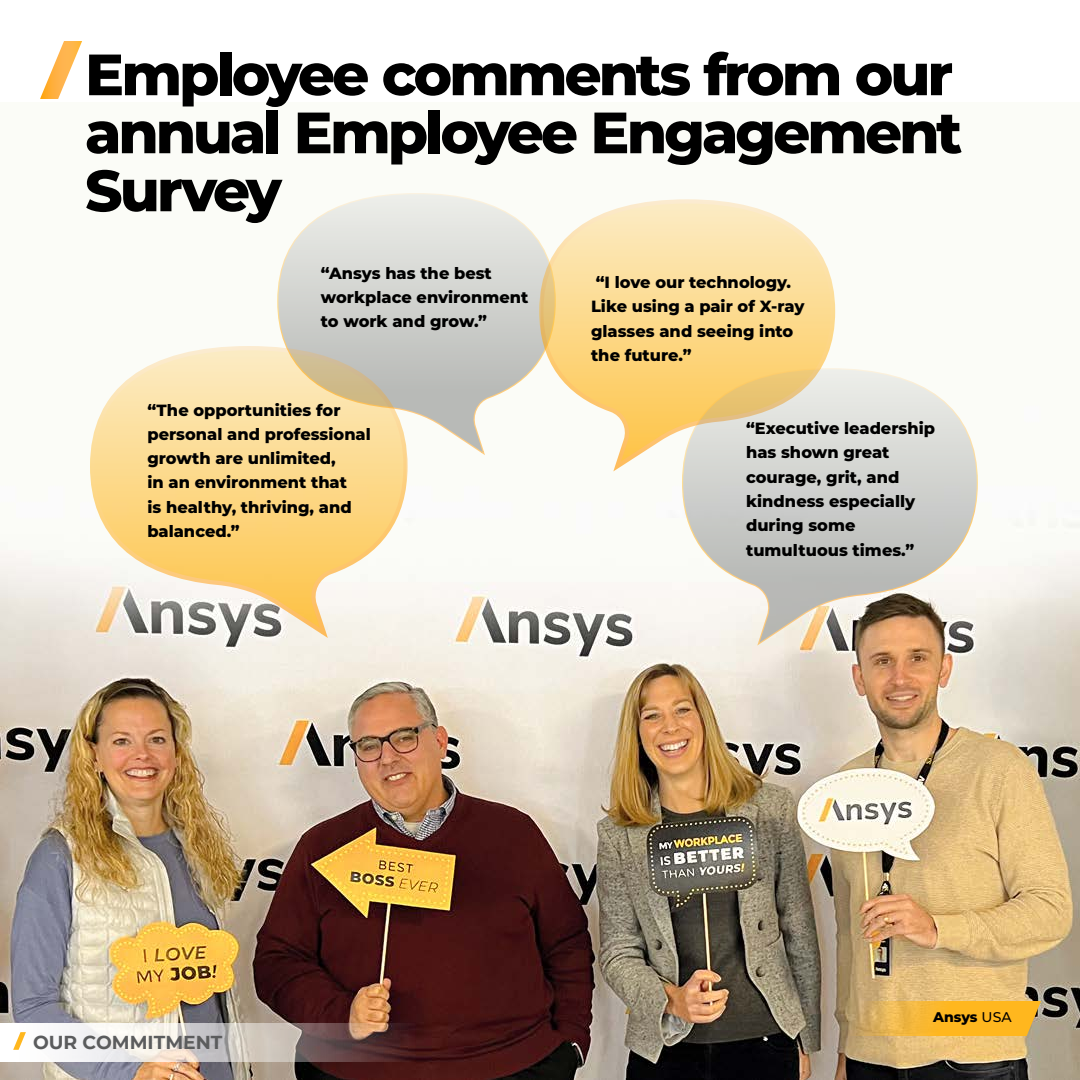
<style>
.page{position:relative;width:1080px;height:1080px;background:#fff}
.page>*{position:absolute;margin:0;border:0;box-sizing:border-box;transform-origin:0 0}
.t1{font:800 58.1px/58px "Montserrat";letter-spacing:-.055em;color:#000}
.t2{font:700 18.7px "Montserrat";color:#5b5c5d}
.t3{font:800 16.2px/24.3px "Montserrat";color:#000}
.t4{font:800 14px "Montserrat";letter-spacing:-.005em;color:#000}
.s1{font-weight:500}
</style>
<div class="page">
<img style="left:0;top:518px;width:1080px;height:562px">
<svg style="left:277px;top:193px;width:260px;height:263px"></svg>
<svg style="left:537px;top:199px;width:299px;height:273px"></svg>
<svg style="left:681px;top:367px;width:298px;height:280px"></svg>
<svg style="left:88px;top:344px;width:322px;height:295px"></svg>
<svg style="left:812px;top:1001px;width:229px;height:35px;background:#dfaa40"></svg>
<svg style="left:40px;top:41px;width:42px;height:58px"></svg>
<svg style="left:0;top:1023px;width:430px;height:39px"></svg>
<svg style="left:13px;top:1032px;width:13px;height:18px"></svg>
<h1 class="t1" style="left:85px;top:42px;width:879px">Employee comments from our annual Employee Engagement<br>Survey</h1>
<p class="t3" style="left:321px;top:260px;width:209px">“Ansys has the best workplace environment to work and grow.”</p>
<p class="t3" style="left:591px;top:269px;width:215px">“I love our technology.<br>Like using a pair of X-ray glasses and seeing into the future.”</p>
<p class="t3" style="left:147px;top:397px;width:225px">“The opportunities for personal and professional growth are unlimited,<br>in an environment that<br>is healthy, thriving, and balanced.”</p>
<p class="t2" style="left:33px;top:1029px;width:191px">OUR COMMITMENT</p>
<p class="t3" style="left:746px;top:415px;width:190px">“Executive leadership has shown great courage, grit, and kindness especially during some tumultuous times.”</p>
<p class="t4" style="left:933px;top:1006px;width:80px">Ansys <span class="s1">USA</span></p>
</div>
